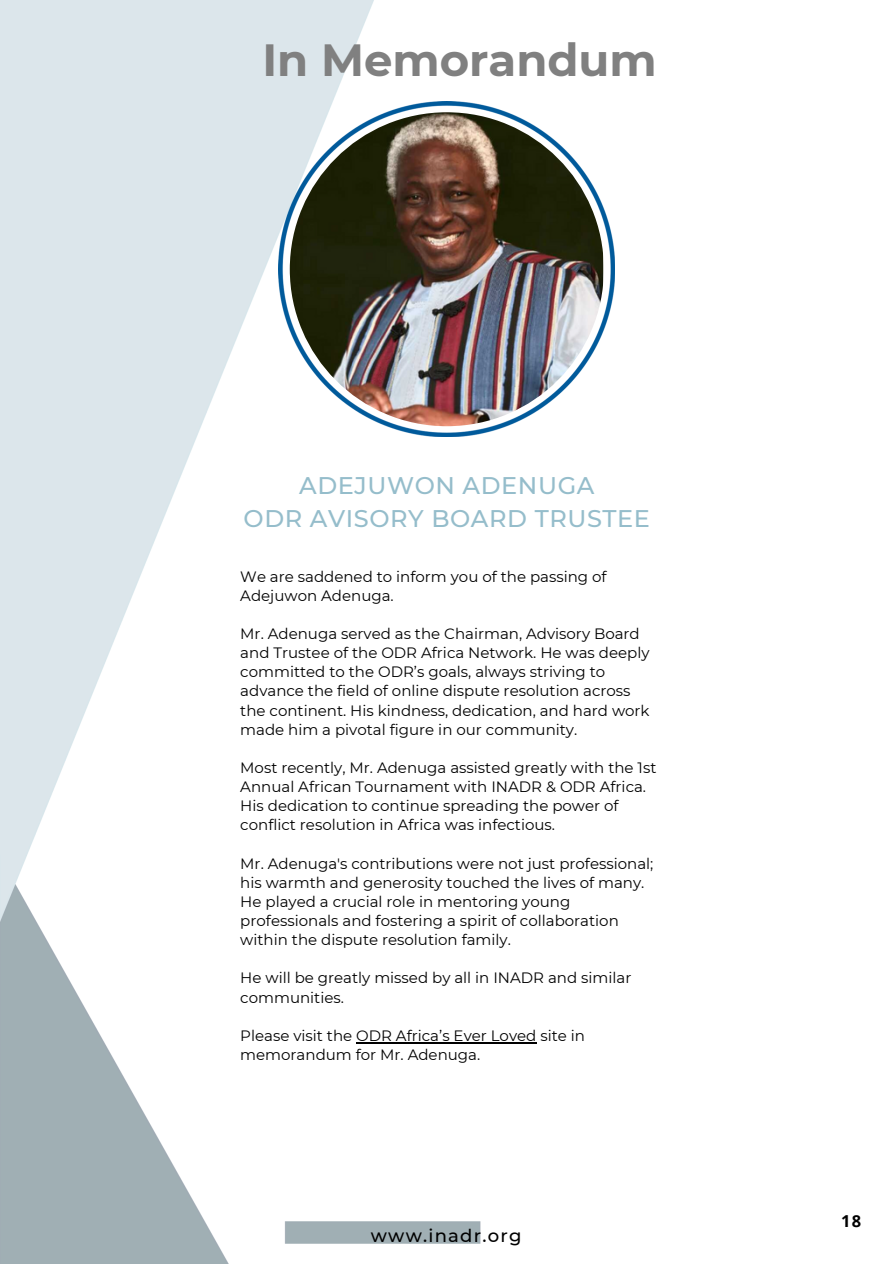
<style>
.page{position:relative;width:894px;height:1264px;background:#fff}
.page>*{position:absolute;margin:0;border:0;box-sizing:border-box;transform-origin:0 0}
.t1{font:700 45px "Montserrat";color:#808080}
.t2{font:500 24px/32.7px "Montserrat";letter-spacing:.025em;color:#95bdcb;text-align:center}
.t3{font:500 18px "Montserrat";letter-spacing:.07em;color:#000}
.t4{font:700 16.5px "Open Sans";color:#000}
.t5{font:15px/19.2px "Montserrat";color:#000}
</style>
<div class="page">
<img style="left:0;top:0;width:487px;height:1263px">
<img style="left:279px;top:101px;width:335px;height:336px">
<img style="left:290px;top:112px;width:313px;height:314px;border-radius:50%">
<hr style="left:356px;top:1041px;width:180px;height:2px;background:#000">
<p class="t1" style="left:262px;top:32px;width:396px">In Memorandum</p>
<h2 class="t2" style="left:243px;top:469px;width:408px">ADEJUWON ADENUGA<br>ODR AVISORY BOARD TRUSTEE</h2>
<p class="t5" style="left:240px;top:566px;width:368px">We are saddened to inform you of the passing of<br>Adejuwon Adenuga.</p>
<p class="t5" style="left:240px;top:624px;width:411px">Mr. Adenuga served as the Chairman, Advisory Board and Trustee of the ODR Africa Network. He was deeply committed to the ODR’s goals, always striving to advance the field of online dispute resolution across the continent. His kindness, dedication, and hard work made him a pivotal figure in our community.</p>
<p class="t5" style="left:240px;top:758px;width:417px">Most recently, Mr. Adenuga assisted greatly with the 1st Annual African Tournament with INADR &amp; ODR Africa.<br>His dedication to continue spreading the power of conflict resolution in Africa was infectious.</p>
<p class="t5" style="left:240px;top:853px;width:414px">Mr. Adenuga's contributions were not just professional; his warmth and generosity touched the lives of many.<br>He played a crucial role in mentoring young professionals and fostering a spirit of collaboration within the dispute resolution family.</p>
<p class="t5" style="left:240px;top:968px;width:392px">He will be greatly missed by all in INADR and similar communities.</p>
<p class="t5" style="left:240px;top:1025px;width:346px">Please visit the ODR Africa’s Ever Loved site in memorandum for Mr. Adenuga.</p>
<p class="t3" style="left:370px;top:1224px;width:152px">www.inadr.org</p>
<h1 class="t4" style="left:841px;top:1209px;width:21px">18</h1>
</div>
